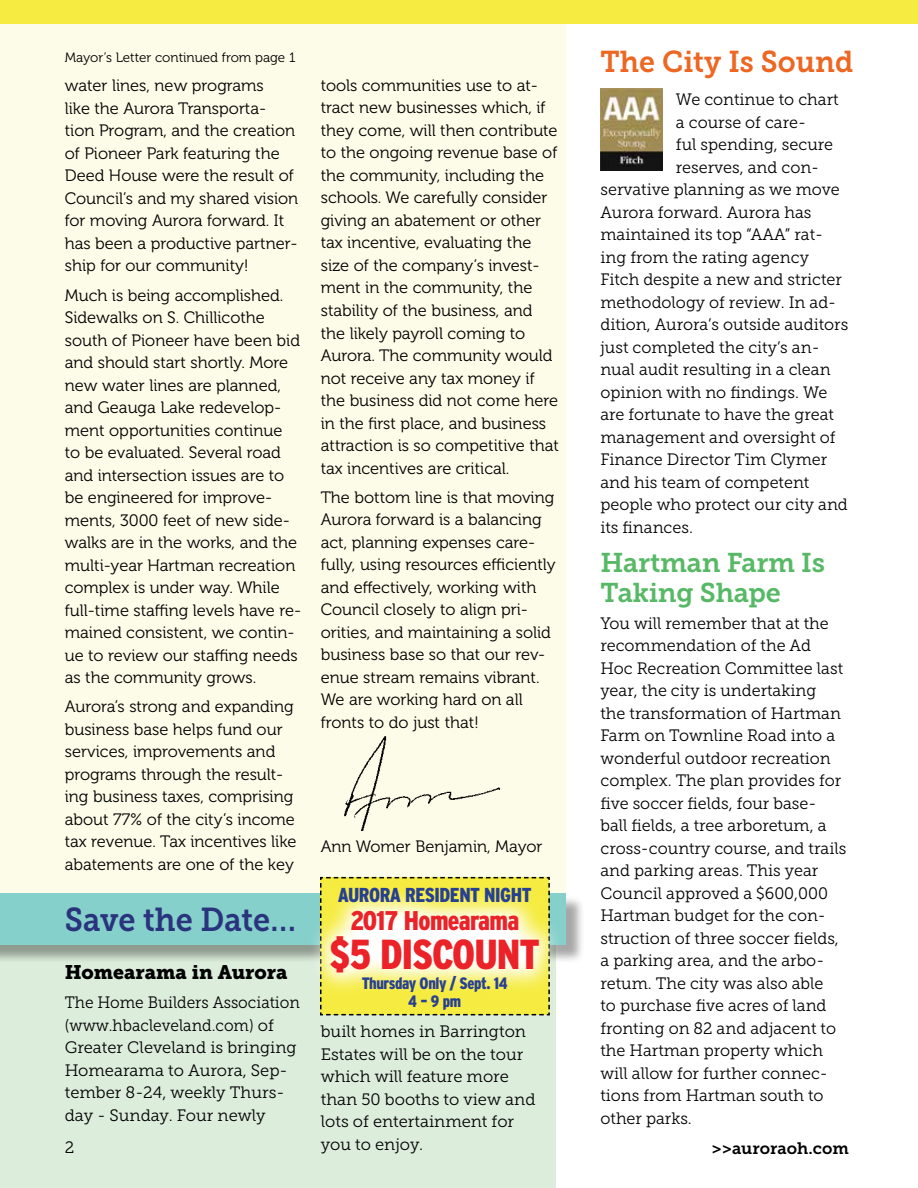
<style>
.page{position:relative;width:918px;height:1188px;background:#fff}
.page>*{position:absolute;margin:0;border:0;box-sizing:border-box;transform-origin:0 0}
.t1{font:900 condensed 41.85px "Interstate";letter-spacing:-.025em;color:#eb2227}
.t2{font:33px "Museo Slab 700";color:#2a347d;scale:.93 1}
.t3{font:30px "Museo Slab 700";color:#ed6723;scale:.95 1}
.t4{font:27px/30px "Museo Slab 700";letter-spacing:-.01em;color:#57b966}
.t5{font:900 condensed 27px "Interstate";letter-spacing:-.025em;color:#eb2227}
.t6{font:900 condensed 20.25px "Interstate";letter-spacing:-.025em;color:#284091}
.t7{font:19.5px "Museo Slab 900";color:#000}
.t8{font:16.5px/22.5px "Museo 300";color:#000}
.t9{font:16.5px/22.5px "Museo Slab 300";color:#000}
.t10{font:16.5px/22.5px "Museo Slab 300";color:#000;scale:.94 1}
.t11{font:900 condensed 16.5px/18px "Interstate";letter-spacing:-.025em;color:#284091;text-align:center}
.t12{font:16.5px "Museo Slab 700";color:#000}
.t13{font:13.5px "Museo 300";color:#000}
</style>
<div class="page">
<div style="left:0;top:24px;width:566px;height:872px;background:#fdfce8"></div>
<div style="left:0;top:942px;width:555px;height:246px;background:#dceddb"></div>
<div style="left:0;top:895px;width:585px;height:68px;background:#000;opacity:.35"></div>
<div style="left:0;top:893px;width:566px;height:52px;background:#86d0cc"></div>
<div style="left:0;top:0;width:918px;height:24px;background:#f6ec41"></div>
<img style="left:344px;top:736px;width:156px;height:95px">
<svg style="left:320px;top:876px;width:230px;height:140px;background:#e4dc45"></svg>
<img style="left:600px;top:89px;width:63px;height:82px">
<svg style="left:308px;top:887px;width:255px;height:110px;background:#f1f1ab"></svg>
<h3 class="t3" style="left:600px;top:45px;width:268px">The City Is Sound</h3>
<p class="t9" style="left:676px;top:88px;width:164px">We continue to chart</p>
<p class="t9" style="left:676px;top:111px;width:132px">a course of care-</p>
<p class="t9" style="left:676px;top:133px;width:159px">ful spending, secure</p>
<p class="t9" style="left:676px;top:156px;width:145px">reserves, and con-</p>
<p class="t9" style="left:600px;top:178px;width:241px">servative planning as we move</p>
<p class="t9" style="left:600px;top:201px;width:212px">Aurora forward. Aurora has</p>
<p class="t9" style="left:600px;top:223px;width:224px">maintained its top “AAA” rat-</p>
<p class="t9" style="left:600px;top:246px;width:210px">ing from the rating agency</p>
<p class="t9" style="left:600px;top:268px;width:243px">Fitch despite a new and stricter</p>
<p class="t9" style="left:600px;top:291px;width:237px">methodology of review. In ad-</p>
<p class="t9" style="left:600px;top:313px;width:249px">dition, Aurora’s outside auditors</p>
<p class="t9" style="left:600px;top:336px;width:221px">just completed the city’s an-</p>
<p class="t9" style="left:600px;top:358px;width:232px">nual audit resulting in a clean</p>
<p class="t9" style="left:600px;top:381px;width:228px">opinion with no findings. We</p>
<p class="t9" style="left:600px;top:403px;width:235px">are fortunate to have the great</p>
<p class="t9" style="left:600px;top:426px;width:237px">management and oversight of</p>
<p class="t9" style="left:600px;top:448px;width:228px">Finance Director Tim Clymer</p>
<p class="t9" style="left:600px;top:471px;width:210px">and his team of competent</p>
<p class="t9" style="left:600px;top:493px;width:249px">people who protect our city and</p>
<p class="t9" style="left:600px;top:516px;width:94px">its finances.</p>
<p class="t13" style="left:65px;top:50px;width:232px">Mayor’s Letter continued from page 1</p>
<p class="t8" style="left:65px;top:75px;width:235px">water lines, new programs<br>like the Aurora Transporta&shy;tion Program, and the creation of Pioneer Park featuring the<br>Deed House were the result of<br>Council’s and my shared vision for moving Aurora forward. It has been a productive partner&shy;ship for our community!</p>
<p class="t8" style="left:65px;top:284px;width:238px">Much is being accomplished.<br>Sidewalks on S. Chillicothe south of Pioneer have been bid and should start shortly. More new water lines are planned, and Geauga Lake redevelop&shy;ment opportunities continue to be evaluated. Several road and intersection issues are to be engineered for improve&shy;ments, 3000 feet of new side&shy;walks are in the works, and the multi-year Hartman recreation complex is under way. While full-time staffing levels have re&shy;mained consistent, we contin&shy;ue to review our staffing needs as the community grows.</p>
<p class="t8" style="left:65px;top:696px;width:233px">Aurora’s strong and expanding business base helps fund our services, improvements and programs through the result&shy;ing business taxes, comprising about 77% of the city’s income tax revenue. Tax incentives like abatements are one of the key</p>
<p class="t8" style="left:321px;top:74px;width:240px">tools communities use to at&shy;tract new businesses which, if they come, will then contribute to the ongoing revenue base of the community, including the schools. We carefully consider giving an abatement or other tax incentive, evaluating the size of the company’s invest&shy;ment in the community, the stability of the business, and the likely payroll coming to<br>Aurora. The community would not receive any tax money if the business did not come here in the first place, and business attraction is so competitive that tax incentives are critical.</p>
<p class="t8" style="left:321px;top:486px;width:236px">The bottom line is that moving<br>Aurora forward is a balancing act, planning expenses care&shy;fully, using resources efficiently and effectively, working with<br>Council closely to align pri&shy;orities, and maintaining a solid business base so that our rev&shy;enue stream remains vibrant.<br>We are working hard on all fronts to do just that!</p>
<h3 class="t4" style="left:600px;top:548px;width:226px">Hartman Farm Is<br>Taking Shape</h3>
<p class="t9" style="left:600px;top:612px;width:247px">You will remember that at the recommendation of the Ad<br>Hoc Recreation Committee last year, the city is undertaking<br>the transformation of Hartman<br>Farm on Townline Road into a wonderful outdoor recreation complex. The plan provides for five soccer fields, four base&shy;ball fields, a tree arboretum, a cross-country course, and trails and parking areas. This year<br>Council approved a $600,000<br>Hartman budget for the con&shy;struction of three soccer fields, a parking area, and the arbo&shy;retum. The city was also able<br>to purchase five acres of land fronting on 82 and adjacent to the Hartman property which will allow for further connec&shy;tions from Hartman south to other parks.</p>
<p class="t8" style="left:321px;top:835px;width:223px">Ann Womer Benjamin, Mayor</p>
<p class="t6" style="left:338px;top:883px;width:195px">AURORA RESIDENT NIGHT</p>
<h2 class="t2" style="left:65px;top:901px;width:250px">Save the Date…</h2>
<p class="t7" style="left:65px;top:961px;width:224px">Homearama in Aurora</p>
<p class="t10" style="left:65px;top:991px;width:252px">The Home Builders Association (www.hbacleveland.com) of<br>Greater Cleveland is bringing<br>Homearama to Aurora, Sep&shy;tember 8-24, weekly Thurs&shy;day - Sunday. Four newly</p>
<h3 class="t5" style="left:350px;top:906px;width:170px">2017 Homearama</h3>
<h1 class="t1" style="left:330px;top:932px;width:212px">$5 DISCOUNT</h1>
<p class="t11" style="left:362px;top:974px;width:148px">Thursday Only / Sept. 14<br>4 – 9 pm</p>
<p class="t9" style="left:321px;top:1021px;width:216px">built homes in Barrington<br>Estates will be on the tour which will feature more than 50 booths to view and lots of entertainment for you to enjoy.</p>
<p class="t9" style="left:65px;top:1136px;width:11px">2</p>
<p class="t12" style="left:712px;top:1139px;width:139px">&gt;&gt;auroraoh.com</p>
</div>
